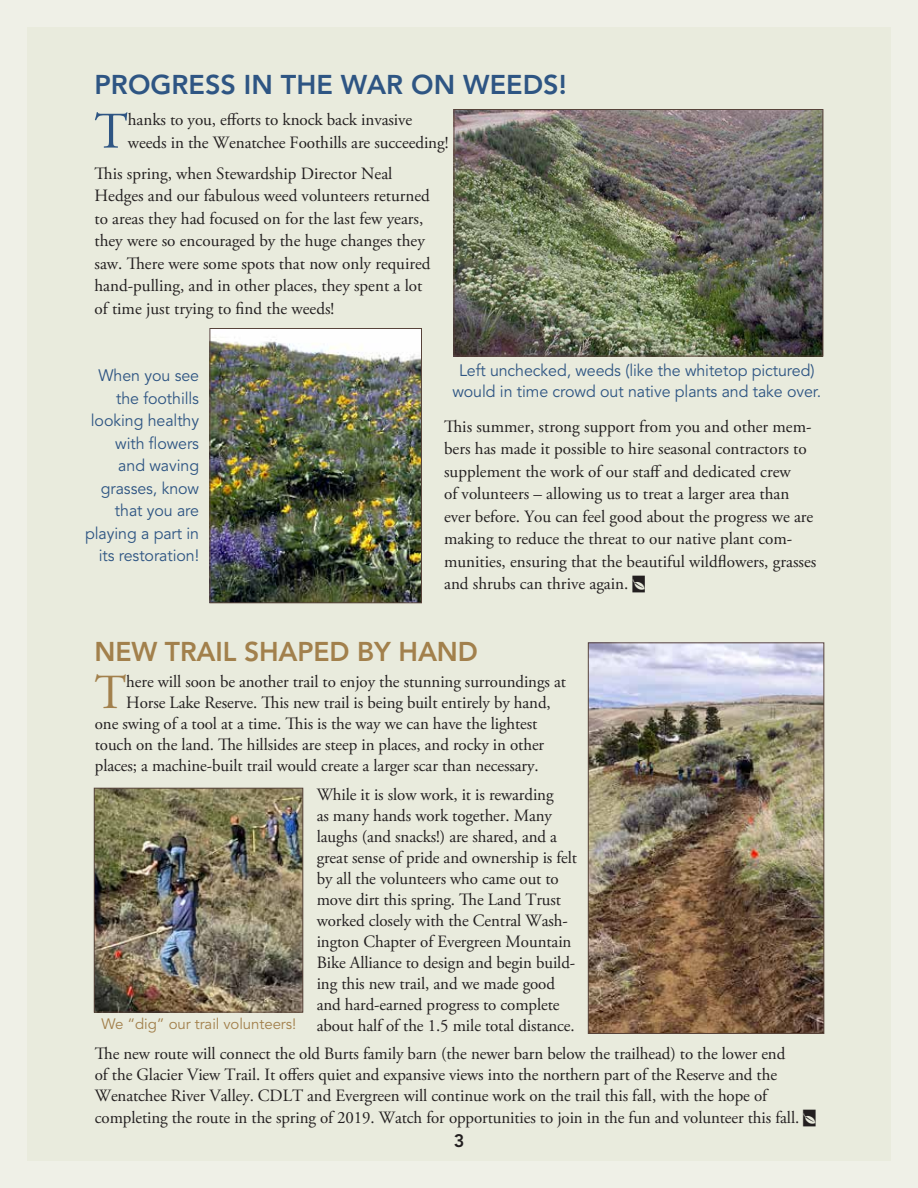
<style>
.page{position:relative;width:918px;height:1188px;background:#fff}
.page>*{position:absolute;margin:0;border:0;box-sizing:border-box;transform-origin:0 0}
.t1{font:51.15px "Adobe Garamond Pro";color:#2e5583}
.t2{font:48.9px "Adobe Garamond Pro";color:#a2804c}
.t3{font:800 27px "Avenir LT Std";color:#2e5583}
.t4{font:800 27px "Avenir LT Std";letter-spacing:-.005em;color:#a2804c}
.t5{font:800 18px "Avenir LT Std";color:#231f20}
.t6{font:17.25px/22.5px "Adobe Garamond Pro";letter-spacing:-.005em;color:#231f20}
.t7{font:16.5px/22.5px "Avenir LT Std";letter-spacing:-.005em;color:#2e5583;text-align:center}
.t8{font:15px "Avenir LT Std";letter-spacing:-.005em;color:#a2804c}
</style>
<div class="page">
<img style="left:0;top:0;width:918px;height:1188px">
<svg style="left:803px;top:1109px;width:13px;height:17px"></svg>
<svg style="left:633px;top:576px;width:12px;height:16px"></svg>
<h3 class="t3" style="left:94px;top:69px;width:474px">PROGRESS IN THE WAR ON WEEDS!</h3>
<h1 class="t1" style="left:94px;top:101px;width:35px">T</h1>
<p class="t6" style="left:128px;top:109px;width:322px">hanks to you, efforts to knock back invasive weeds in the Wenatchee Foothills are succeeding!</p>
<p class="t6" style="left:94px;top:163px;width:338px">This spring, when Stewardship Director Neal Hedges and our fabulous weed volunteers returned to areas they had focused on for the last few years, they were so encouraged by the huge changes they saw. There were some spots that now only required hand-pulling, and in other places, they spent a lot of time just trying to find the weeds!</p>
<p class="t7" style="left:85px;top:365px;width:115px;text-align:right">When you see the foothills looking healthy with flowers and waving grasses, know that you are playing a part in its restoration!</p>
<p class="t7" style="left:452px;top:360px;width:370px;line-height:21px">Left unchecked, weeds (like the whitetop pictured) would in time crowd out native plants and take over.</p>
<p class="t6" style="left:444px;top:415px;width:374px">This summer, strong support from you and other mem&shy;bers has made it possible to hire seasonal contractors to supplement the work of our staff and dedicated crew<br>of volunteers – allowing us to treat a larger area than ever before. You can feel good about the progress we are making to reduce the threat to our native plant com&shy;munities, ensuring that the beautiful wildflowers, grasses and shrubs can thrive again.</p>
<h3 class="t4" style="left:94px;top:635px;width:385px">N EW TRAIL SHAPED BY HAND</h3>
<h2 class="t2" style="left:95px;top:664px;width:33px">T</h2>
<p class="t6" style="left:126px;top:671px;width:441px">here will soon be another trail to enjoy the stunning surroundings at</p>
<p class="t6" style="left:126px;top:692px;width:426px">Horse Lake Reserve. This new trail is being built entirely by hand,</p>
<p class="t6" style="left:95px;top:713px;width:444px">one swing of a tool at a time. This is the way we can have the lightest</p>
<p class="t6" style="left:95px;top:734px;width:451px">touch on the land. The hillsides are steep in places, and rocky in other</p>
<p class="t6" style="left:95px;top:755px;width:445px">places; a machine-built trail would create a larger scar than necessary.</p>
<p class="t6" style="left:317px;top:785px;width:262px;line-height:21px">While it is slow work, it is rewarding<br>as many hands work together. Many laughs (and snacks!) are shared, and a great sense of pride and ownership is felt by all the volunteers who came out to move dirt this spring. The Land Trust worked closely with the Central Wash&shy;ington Chapter of Evergreen Mountain Bike Alliance to design and begin build&shy;ing this new trail, and we made good and hard-earned progress to complete about half of the 1.5 mile total distance.</p>
<p class="t6" style="left:95px;top:1044px;width:706px;line-height:21px">The new route will connect the old Burts family barn (the newer barn below the trailhead) to the lower end of the Glacier View Trail. It offers quiet and expansive views into the northern part of the Reserve and the Wenatchee River Valley. CDLT and Evergreen will continue work on the trail this fall, with the hope of completing the route in the spring of 2019. Watch for opportunities to join in the fun and volunteer this fall.</p>
<p class="t8" style="left:101px;top:1016px;width:196px">We “dig” our trail volunteers!</p>
<p class="t5" style="left:454px;top:1130px;width:12px">3</p>
</div>
